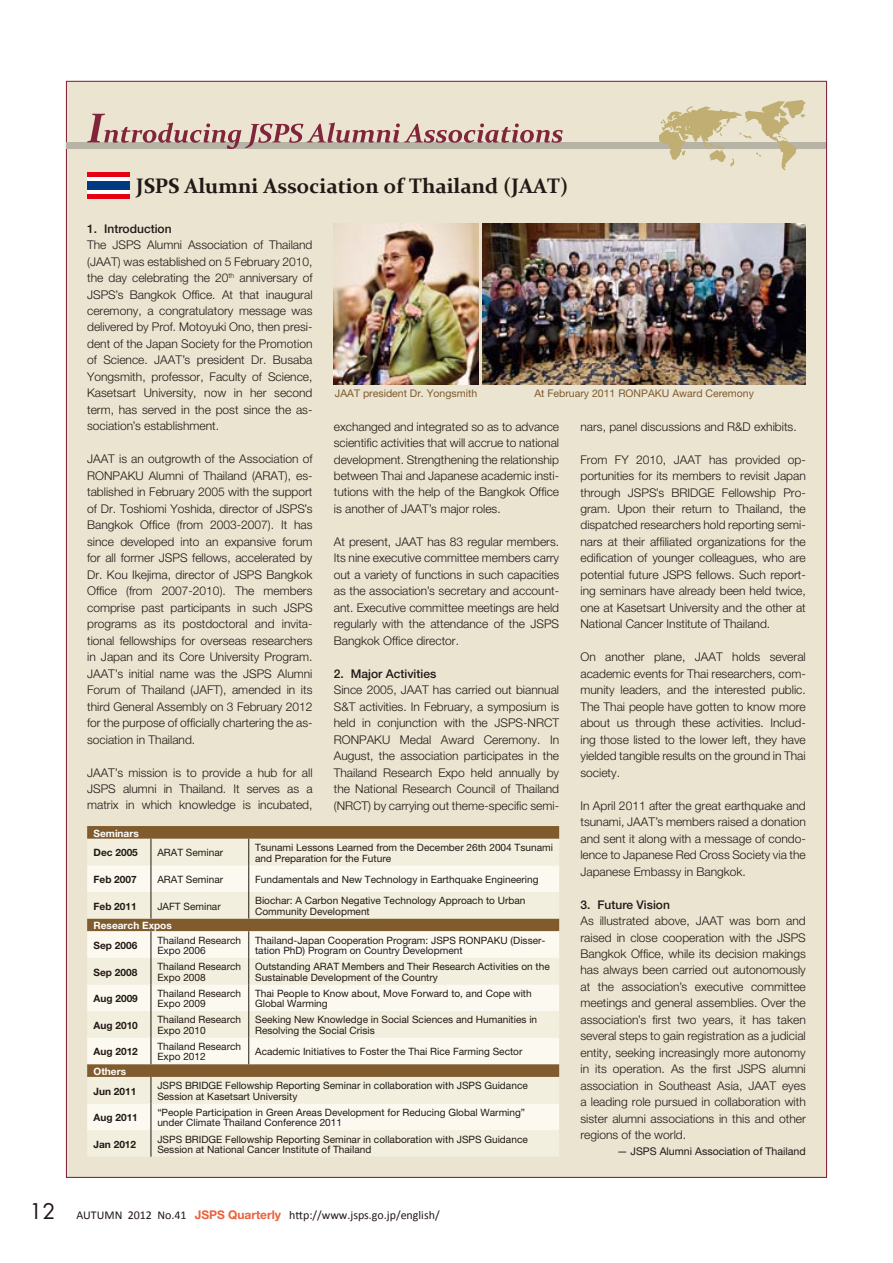
<style>
.page{position:relative;width:893px;height:1263px;background:#fff}
.page>*{position:absolute;margin:0;border:0;box-sizing:border-box;transform-origin:0 0}
.t1{font:700 21px "Constantia";color:#221815}
.t2{font:300 12px/16.5px "Helvetica Neue";color:#221815;text-align:justify}
.t3{font:12px "Calibri";color:#221815}
.t4{font:500 12px "Helvetica Neue";color:#221815}
.t5{font:10.65px "Helvetica Neue";color:#221815}
.t6{font:10.5px "Helvetica Neue";color:#7f5b2e}
.t7{font:10.05px/10.4px "Helvetica Neue";color:#221815}
.t8{font:700 10.05px "Helvetica Neue";color:#221815}
.t9{font:700 10.05px "Helvetica Neue";color:#fff}
.s1{font-family:"Futura";font-size:21px}
.s2{font-family:"Helvetica Neue";font-weight:700;color:#eb613b}
</style>
<div class="page">
<div style="left:66px;top:81px;width:761px;height:1097px;background:#eae4d1;border:1px solid #81253a"></div>
<div style="left:67px;top:142px;width:759px;height:7px;background:#b7b4a7"></div>
<svg style="left:659px;top:100px;width:147px;height:70px"></svg>
<svg style="left:87px;top:114px;width:476px;height:35px"></svg>
<svg style="left:87px;top:176px;width:43px;height:19px"></svg>
<hr style="left:87px;top:172px;width:43px;height:4px;background:#e60012">
<hr style="left:87px;top:195px;width:43px;height:4px;background:#e60012">
<div style="left:87px;top:181px;width:43px;height:9px;background:#003b82"></div>
<svg style="left:87px;top:826px;width:472px;height:13px;background:#825f33"></svg>
<svg style="left:87px;top:918px;width:472px;height:239px;fill:#f3efde"></svg>
<svg style="left:87px;top:931px;width:472px;height:199px;fill:#fcfaf0"></svg>
<svg style="left:87px;top:839px;width:472px;height:79px"></svg>
<svg style="left:151px;top:931px;width:1px;height:133px"></svg>
<svg style="left:248px;top:931px;width:1px;height:133px"></svg>
<svg style="left:151px;top:1077px;width:1px;height:80px"></svg>
<img style="left:483px;top:223px;width:323px;height:162px">
<img style="left:334px;top:223px;width:144px;height:162px">
<h1 class="t1" style="left:136px;top:172px;width:434px">JSPS Alumni Association of Thailand (JAAT)</h1>
<p class="t4" style="left:87px;top:221px;width:86px">1. Introduction</p>
<p class="t2" style="left:87px;top:236px;width:227px">The JSPS Alumni Association of Thailand (JAAT) was established on 5 February 2010, the day celebrating the 20<sup>th</sup> anniversary of JSPS’s Bangkok Office. At that inaugural ceremony, a congratulatory message was delivered by Prof. Motoyuki Ono, then presi&shy;dent of the Japan Society for the Promotion of Science. JAAT’s president Dr. Busaba Yongsmith, professor, Faculty of Science, Kasetsart University, now in her second term, has served in the post since the as&shy;sociation’s establishment.</p>
<p class="t2" style="left:87px;top:451px;width:227px">JAAT is an outgrowth of the Association of RONPAKU Alumni of Thailand (ARAT), es&shy;tablished in February 2005 with the support of Dr. Toshiomi Yoshida, director of JSPS’s Bangkok Office (from 2003-2007). It has since developed into an expansive forum for all former JSPS fellows, accelerated by Dr. Kou Ikejima, director of JSPS Bangkok Office (from 2007-2010). The members comprise past participants in such JSPS programs as its postdoctoral and invita&shy;tional fellowships for overseas researchers in Japan and its Core University Program.<br>JAAT’s initial name was the JSPS Alumni Forum of Thailand (JAFT), amended in its third General Assembly on 3 February 2012 for the purpose of officially chartering the as&shy;sociation in Thailand.</p>
<p class="t2" style="left:87px;top:764px;width:227px">JAAT’s mission is to provide a hub for all JSPS alumni in Thailand. It serves as a matrix in which knowledge is incubated,</p>
<p class="t6" style="left:335px;top:387px;width:144px">JAAT president Dr. Yongsmith</p>
<p class="t6" style="left:534px;top:387px;width:221px">At February 2011 RONPAKU Award Ceremony</p>
<p class="t2" style="left:334px;top:418px;width:227px">exchanged and integrated so as to advance scientific activities that will accrue to national development. Strengthening the relationship between Thai and Japanese academic insti&shy;tutions with the help of the Bangkok Office is another of JAAT’s major roles.</p>
<p class="t2" style="left:334px;top:533px;width:227px">At present, JAAT has 83 regular members.<br>Its nine executive committee members carry out a variety of functions in such capacities as the association’s secretary and account&shy;ant. Executive committee meetings are held regularly with the attendance of the JSPS Bangkok Office director.</p>
<p class="t4" style="left:334px;top:666px;width:104px">2. Major Activities</p>
<p class="t2" style="left:334px;top:681px;width:227px">Since 2005, JAAT has carried out biannual S&amp;T activities. In February, a symposium is held in conjunction with the JSPS-NRCT RONPAKU Medal Award Ceremony. In August, the association participates in the Thailand Research Expo held annually by the National Research Council of Thailand (NRCT) by carrying out theme-specific semi-</p>
<p class="t2" style="left:580px;top:418px;width:218px">nars, panel discussions and R&amp;D exhibits.</p>
<p class="t2" style="left:580px;top:451px;width:227px">From FY 2010, JAAT has provided op&shy;portunities for its members to revisit Japan through JSPS’s BRIDGE Fellowship Pro&shy;gram. Upon their return to Thailand, the dispatched researchers hold reporting semi&shy;nars at their affiliated organizations for the edification of younger colleagues, who are potential future JSPS fellows. Such report&shy;ing seminars have already been held twice, one at Kasetsart University and the other at National Cancer Institute of Thailand.</p>
<p class="t2" style="left:580px;top:648px;width:227px">On another plane, JAAT holds several academic events for Thai researchers, com&shy;munity leaders, and the interested public.<br>The Thai people have gotten to know more about us through these activities. Includ&shy;ing those listed to the lower left, they have yielded tangible results on the ground in Thai society.</p>
<p class="t2" style="left:580px;top:797px;width:227px">In April 2011 after the great earthquake and tsunami, JAAT’s members raised a donation and sent it along with a message of condo&shy;lence to Japanese Red Cross Society via the Japanese Embassy in Bangkok.</p>
<p class="t4" style="left:580px;top:897px;width:91px">3. Future Vision</p>
<p class="t2" style="left:580px;top:912px;width:227px">As illustrated above, JAAT was born and raised in close cooperation with the JSPS Bangkok Office, while its decision makings has always been carried out autonomously at the association’s executive committee meetings and general assemblies. Over the association’s first two years, it has taken several steps to gain registration as a judicial entity, seeking increasingly more autonomy in its operation. As the first JSPS alumni association in Southeast Asia, JAAT eyes a leading role pursued in collaboration with sister alumni associations in this and other regions of the world.</p>
<p class="t5" style="left:617px;top:1145px;width:190px">— JSPS Alumni Association of Thailand</p>
<p class="t9" style="left:94px;top:827px;width:47px">Seminars</p>
<p class="t8" style="left:94px;top:847px;width:46px">Dec 2005</p>
<p class="t7" style="left:157px;top:847px;width:67px">ARAT Seminar</p>
<p class="t7" style="left:255px;top:842px;width:299px">Tsunami Lessons Learned from the December 26th 2004 Tsunami and Preparation for the Future</p>
<p class="t8" style="left:94px;top:873px;width:45px">Feb 2007</p>
<p class="t7" style="left:157px;top:874px;width:67px">ARAT Seminar</p>
<p class="t7" style="left:255px;top:874px;width:285px">Fundamentals and New Technology in Earthquake Engineering</p>
<p class="t8" style="left:94px;top:900px;width:45px">Feb 2011</p>
<p class="t7" style="left:157px;top:901px;width:65px">JAFT Seminar</p>
<p class="t7" style="left:255px;top:895px;width:272px">Biochar: A Carbon Negative Technology Approach to Urban<br>Community Development</p>
<p class="t9" style="left:94px;top:919px;width:80px">Research Expos</p>
<p class="t8" style="left:94px;top:939px;width:45px">Sep 2006</p>
<p class="t7" style="left:157px;top:935px;width:85px">Thailand Research<br>Expo 2006</p>
<p class="t7" style="left:255px;top:935px;width:292px">Thailand-Japan Cooperation Program: JSPS RONPAKU (Disser&shy;tation PhD) Program on Country Development</p>
<p class="t8" style="left:94px;top:966px;width:45px">Sep 2008</p>
<p class="t7" style="left:157px;top:961px;width:85px">Thailand Research<br>Expo 2008</p>
<p class="t7" style="left:255px;top:961px;width:296px">Outstanding ARAT Members and Their Research Activities on the<br>Sustainable Development of the Country</p>
<p class="t8" style="left:94px;top:992px;width:46px">Aug 2009</p>
<p class="t7" style="left:157px;top:988px;width:85px">Thailand Research<br>Expo 2009</p>
<p class="t7" style="left:255px;top:988px;width:278px">Thai People to Know about, Move Forward to, and Cope with<br>Global Warming</p>
<p class="t8" style="left:94px;top:1019px;width:46px">Aug 2010</p>
<p class="t7" style="left:157px;top:1014px;width:85px">Thailand Research<br>Expo 2010</p>
<p class="t7" style="left:255px;top:1014px;width:284px">Seeking New Knowledge in Social Sciences and Humanities in<br>Resolving the Social Crisis</p>
<p class="t8" style="left:94px;top:1045px;width:46px">Aug 2012</p>
<p class="t7" style="left:157px;top:1041px;width:85px">Thailand Research<br>Expo 2012</p>
<p class="t7" style="left:255px;top:1046px;width:269px">Academic Initiatives to Foster the Thai Rice Farming Sector</p>
<p class="t9" style="left:94px;top:1065px;width:34px">Others</p>
<p class="t8" style="left:94px;top:1085px;width:44px">Jun 2011</p>
<p class="t7" style="left:157px;top:1080px;width:372px">JSPS BRIDGE Fellowship Reporting Seminar in collaboration with JSPS Guidance<br>Session at Kasetsart University</p>
<p class="t8" style="left:94px;top:1111px;width:46px">Aug 2011</p>
<p class="t7" style="left:157px;top:1107px;width:369px">“People Participation in Green Areas Development for Reducing Global Warming” under Climate Thailand Conference 2011</p>
<p class="t8" style="left:94px;top:1138px;width:44px">Jan 2012</p>
<p class="t7" style="left:157px;top:1134px;width:372px">JSPS BRIDGE Fellowship Reporting Seminar in collaboration with JSPS Guidance<br>Session at National Cancer Institute of Thailand</p>
<p class="t3" style="left:29px;top:1207px;width:412px"><span class="s1">12</span> AUTUMN 2012 No.41 <span class="s2">JSPS Quarterly</span> http://www.jsps.go.jp/english/</p>
</div>
